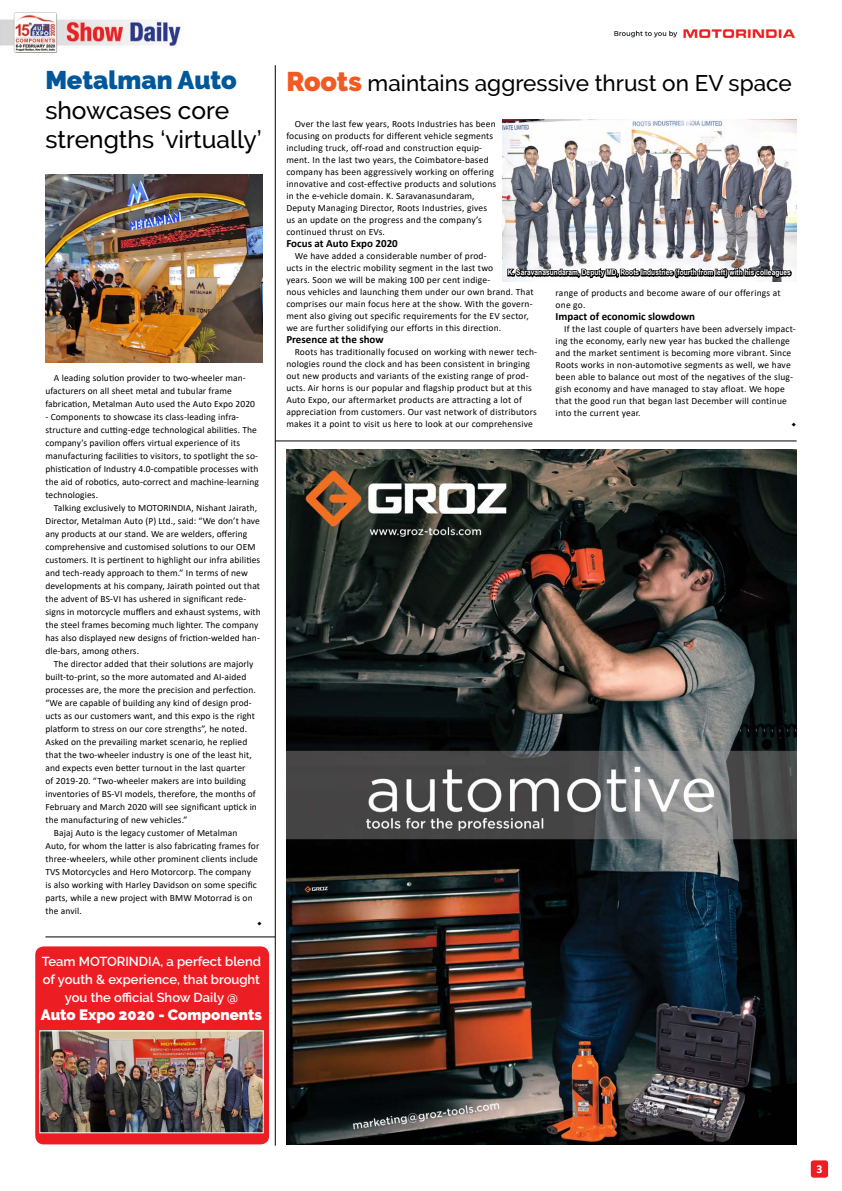
<style>
.page{position:relative;width:842px;height:1191px;background:#fff}
.page>*{position:absolute;margin:0;border:0;box-sizing:border-box;transform-origin:0 0}
.t1{font:900 25.5px "Raleway";color:#005799}
.t2{font:500 24.5px/29.4px "Raleway";color:#000}
.t3{font:500 22.5px "Raleway";color:#000}
.t4{font:900 15px "Raleway";color:#fff}
.t5{font:600 13px/18px "Raleway";color:#fff;text-align:center}
.t6{font:700 12px "Calibri";color:#fff}
.t7{font:700 11px "Calibri";color:#000}
.t8{font:9.5px/12px "Calibri";letter-spacing:.01em;color:#000}
.t9{font:700 8px "Arial Narrow";letter-spacing:.01em;color:#fff}
.s1{font-weight:900;font-size:27px;color:#f15a22}
</style>
<div class="page">
<div style="left:35px;top:946px;width:234px;height:198px;background:#ed1d24;border-radius:9px"></div>
<img style="left:286px;top:449px;width:511px;height:695px">
<hr style="left:275px;top:441px;width:522px;height:1px;background:#000">
<hr style="left:275px;top:65px;width:1px;height:1080px;background:#000">
<img style="left:0;top:12px;width:181px;height:40px">
<div style="left:811px;top:1160px;width:17px;height:17px;background:#ed1d24;border-radius:3px"></div>
<img style="left:614px;top:29px;width:182px;height:10px">
<img style="left:45px;top:175px;width:217px;height:187px">
<hr style="left:45px;top:936px;width:230px;height:1px;background:#000">
<img style="left:41px;top:1032px;width:221px;height:99px">
<div style="left:39px;top:1030px;width:225px;height:103px;border:1px solid #fff"></div>
<img style="left:502px;top:119px;width:295px;height:162px">
<svg style="left:506px;top:251px;width:287px;height:31px"></svg>
<h1 class="t1" style="left:45px;top:65px;width:193px">Metalman Auto</h1>
<h2 class="t2" style="left:45px;top:95px;width:218px">showcases core strengths ‘virtually’</h2>
<p class="t8" style="left:45px;top:371px;width:211px;line-height:13px;text-indent:9px">A leading solution provider to two-wheeler man&shy;ufacturers on all sheet metal and tubular frame fabrication, Metalman Auto used the Auto Expo 2020</p>
<p class="t8" style="left:45px;top:410px;width:215px;line-height:13px">- Components to showcase its class-leading infra&shy;structure and cutting-edge technological abilities. The company’s pavilion offers virtual experience of its manufacturing facilities to visitors, to spotlight the so&shy;phistication of Industry 4.0-compatible processes with the aid of robotics, auto-correct and machine-learning technologies.</p>
<p class="t8" style="left:45px;top:501px;width:217px;line-height:13px;text-indent:9px">Talking exclusively to MOTORINDIA, Nishant Jairath, Director, Metalman Auto (P) Ltd., said: “We don’t have any products at our stand. We are welders, offering comprehensive and customised solutions to our OEM customers. It is pertinent to highlight our infra abilities and tech-ready approach to them.” In terms of new developments at his company, Jairath pointed out that the advent of BS-VI has ushered in significant rede&shy;signs in motorcycle mufflers and exhaust systems, with the steel frames becoming much lighter. The company has also displayed new designs of friction-welded han&shy;dle-bars, among others.</p>
<p class="t8" style="left:54px;top:658px;width:201px">The director added that their solutions are majorly</p>
<p class="t8" style="left:45px;top:671px;width:202px">built-to-print, so the more automated and AI-aided</p>
<p class="t8" style="left:45px;top:684px;width:212px">processes are, the more the precision and perfection.</p>
<p class="t8" style="left:45px;top:697px;width:208px">“We are capable of building any kind of design prod-</p>
<p class="t8" style="left:45px;top:710px;width:211px">ucts as our customers want, and this expo is the right</p>
<p class="t8" style="left:45px;top:722px;width:203px">platform to stress on our core strengths”, he noted.</p>
<p class="t8" style="left:45px;top:735px;width:203px">Asked on the prevailing market scenario, he replied</p>
<p class="t8" style="left:45px;top:748px;width:208px">that the two-wheeler industry is one of the least hit,</p>
<p class="t8" style="left:45px;top:761px;width:202px">and expects even better turnout in the last quarter</p>
<p class="t8" style="left:45px;top:774px;width:202px">of 2019-20. “Two-wheeler makers are into building</p>
<p class="t8" style="left:45px;top:787px;width:212px">inventories of BS-VI models, therefore, the months of</p>
<p class="t8" style="left:45px;top:800px;width:213px">February and March 2020 will see significant uptick in</p>
<p class="t8" style="left:45px;top:813px;width:144px">the manufacturing of new vehicles.”</p>
<p class="t8" style="left:54px;top:826px;width:185px">Bajaj Auto is the legacy customer of Metalman</p>
<p class="t8" style="left:45px;top:839px;width:215px">Auto, for whom the latter is also fabricating frames for</p>
<p class="t8" style="left:45px;top:852px;width:214px">three-wheelers, while other prominent clients include</p>
<p class="t8" style="left:45px;top:865px;width:207px">TVS Motorcycles and Hero Motorcorp. The company</p>
<p class="t8" style="left:45px;top:878px;width:213px">is also working with Harley Davidson on some specific</p>
<p class="t8" style="left:45px;top:891px;width:209px">parts, while a new project with BMW Motorrad is on</p>
<p class="t8" style="left:45px;top:904px;width:38px">the anvil.</p>
<h3 class="t5" style="left:42px;top:952px;width:221px">Team MOTORINDIA, a perfect blend of youth &amp; experience, that brought you the official Show Daily @</h3>
<h3 class="t4" style="left:41px;top:1006px;width:223px">Auto Expo 2020 - Components</h3>
<h3 class="t3" style="left:286px;top:70px;width:507px"><span class="s1">Roots</span> maintains aggressive thrust on EV space</h3>
<p class="t8" style="left:286px;top:118px;width:211px;text-indent:9px">Over the last few years, Roots Industries has been focusing on products for different vehicle segments including truck, off-road and construction equip&shy;ment. In the last two years, the Coimbatore-based company has been aggressively working on offering innovative and cost-effective products and solutions in the e-vehicle domain. K. Saravanasundaram, Deputy Managing Director, Roots Industries, gives us an update on the progress and the company’s continued thrust on EVs.</p>
<p class="t7" style="left:286px;top:236px;width:113px">Focus at Auto Expo 2020</p>
<p class="t8" style="left:286px;top:250px;width:249px;text-indent:9px">We have added a considerable number of prod-<br>ucts in the electric mobility segment in the last two<br>years. Soon we will be making 100 per cent indige-<br>nous vehicles and launching them under our own brand. That comprises our main focus here at the show. With the govern&shy;ment also giving out specific requirements for the EV sector, we are further solidifying our efforts in this direction.</p>
<p class="t7" style="left:286px;top:332px;width:99px">Presence at the show</p>
<p class="t8" style="left:286px;top:346px;width:252px;text-indent:9px">Roots has traditionally focused on working with newer tech&shy;nologies round the clock and has been consistent in bringing out new products and variants of the existing range of prod&shy;ucts. Air horns is our popular and flagship product but at this Auto Expo, our aftermarket products are attracting a lot of appreciation from customers. Our vast network of distributors makes it a point to visit us here to look at our comprehensive</p>
<p class="t9" style="left:508px;top:266px;width:285px">K. Saravanasundaram, Deputy MD, Roots Industries (fourth from left) with his colleagues</p>
<p class="t8" style="left:556px;top:287px;width:226px">range of products and become aware of our offerings at one go.</p>
<p class="t7" style="left:556px;top:309px;width:141px">Impact of economic slowdown</p>
<p class="t8" style="left:556px;top:323px;width:242px;text-indent:9px">If the last couple of quarters have been adversely impact&shy;ing the economy, early new year has bucked the challenge and the market sentiment is becoming more vibrant. Since Roots works in non-automotive segments as well, we have been able to balance out most of the negatives of the slug&shy;gish economy and have managed to stay afloat. We hope that the good run that began last December will continue into the current year.</p>
<p class="t6" style="left:816px;top:1160px;width:8px">3</p>
</div>
